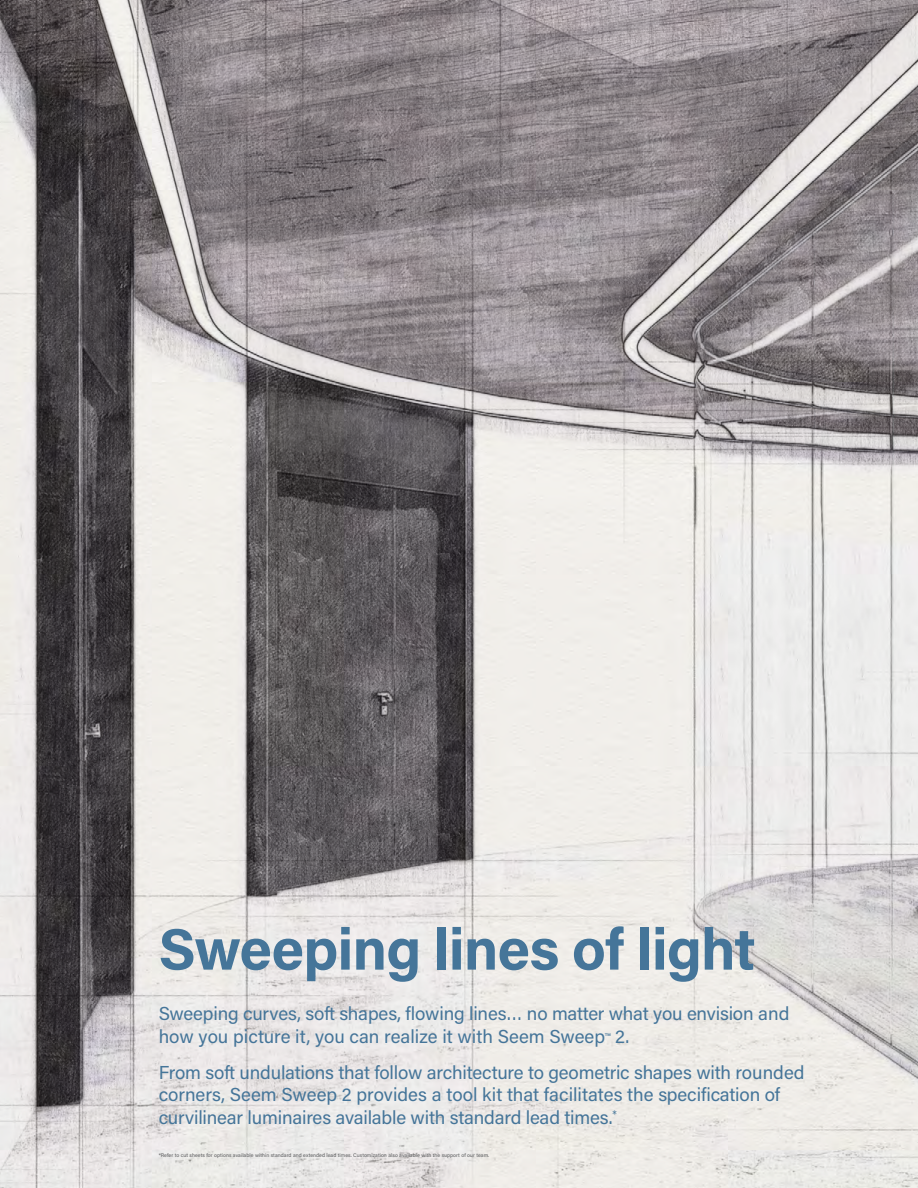
<style>
.page{position:relative;width:918px;height:1188px;background:#fff}
.page>*{position:absolute;margin:0;border:0;box-sizing:border-box;transform-origin:0 0}
.t1{font:700 58.5px "Acumin Pro";letter-spacing:-.015em;color:#457599}
.t2{font:18.75px/22.5px "Acumin Pro";letter-spacing:-.01em;color:#457599}
.t3{font:5.25px "Acumin Pro";letter-spacing:.01em;color:#58595b}
.s1{font-size:10.95px}
</style>
<div class="page">
<img style="left:0;top:0;width:918px;height:1188px">
<h1 class="t1" style="left:159px;top:908px;width:598px">Sweeping lines of light</h1>
<p class="t2" style="left:159px;top:1002px;width:632px">Sweeping curves, soft shapes, flowing lines… no matter what you envision and how you picture it, you can realize it with Seem Sweep<span class="s1">™</span> 2.</p>
<p class="t2" style="left:159px;top:1060px;width:647px">From soft undulations that follow architecture to geometric shapes with rounded corners, Seem Sweep 2 provides a tool kit that facilitates the specification of curvilinear luminaires available with standard lead times.<sup>*</sup></p>
<p class="t3" style="left:159px;top:1151px;width:332px">*Refer to cut sheets for options available within standard and extended lead times. Customization also available with the support of our team.</p>
</div>
